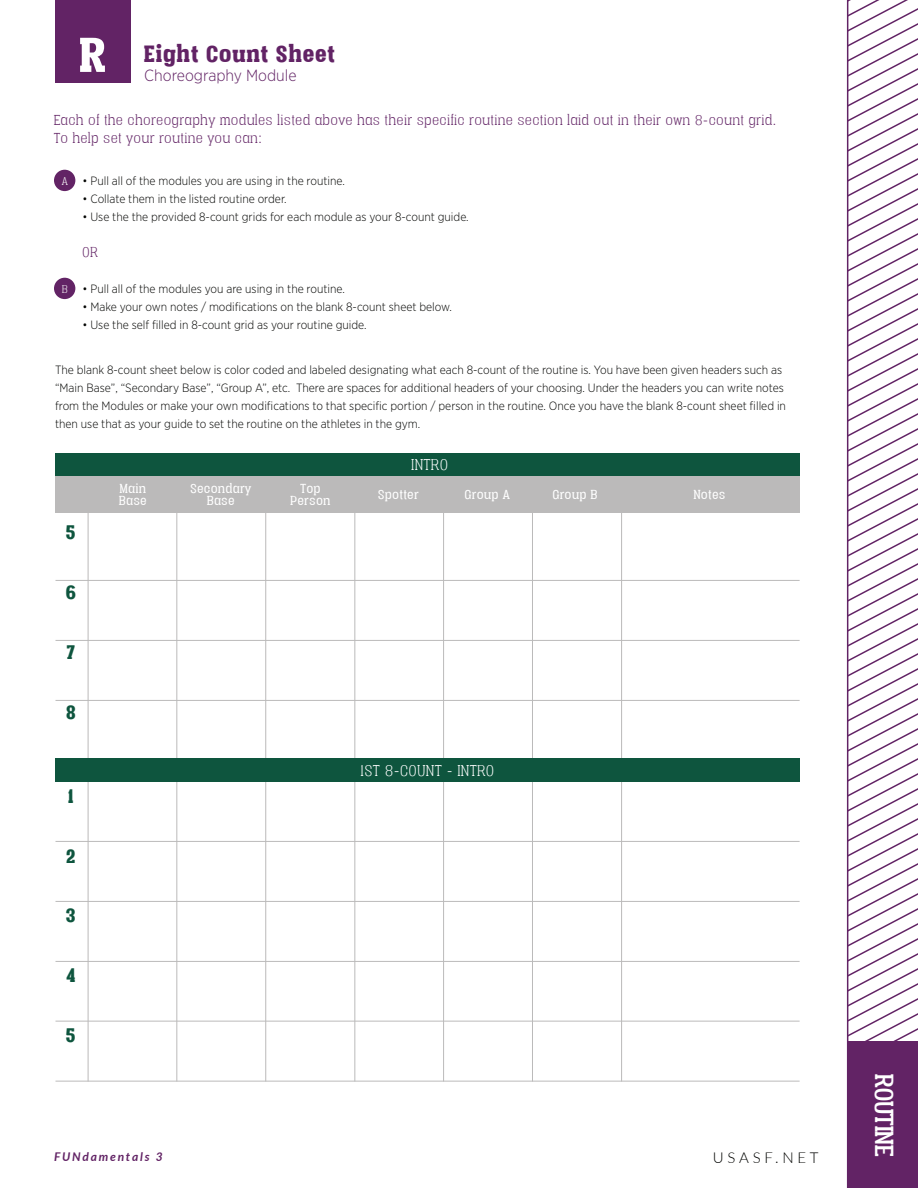
<style>
.page{position:relative;width:918px;height:1188px;background:#fff}
.page>*{position:absolute;margin:0;border:0;box-sizing:border-box;transform-origin:0 0}
.t1{font:900 56.7px "Vacer Serif Personal";color:#fff}
.t2{font:30px "Vacer Serif Personal";color:#fff}
.t3{font:900 27px "Vacer Serif Personal";letter-spacing:.05em;color:#622365}
.t4{font:900 22.5px "Vacer Serif Personal";color:#0e553e}
.t5{font:300 18px "Vacer Serif Personal";letter-spacing:.05em;color:#fff}
.t6{font:300 16.5px/18px "Vacer Serif Personal";letter-spacing:.05em;color:#622365}
.t7{font:300 16.2px "Gotham Narrow";color:#622365}
.t8{font:15px/12px "Vacer Serif Personal";letter-spacing:.05em;color:#fff;text-align:center}
.t9{font:300 15px "Lato";letter-spacing:.25em;color:#040503}
.t10{font:300 12.9px "Vacer Serif Personal";color:#fff}
.t11{font:300 12px/18px "Gotham Narrow";color:#040503}
.t12{font:italic 700 12px "Lato";letter-spacing:.15em;color:#622365}
.s1{font-family:"Vacer Serif Personal";font-size:12.9px;color:#fff}
</style>
<div class="page">
<svg style="left:846px;top:0;width:72px;height:1188px"></svg>
<div style="left:848px;top:1041px;width:70px;height:147px;background:#622365"></div>
<hr style="left:443px;top:498px;width:1px;height:584px;background:#bbbaba">
<hr style="left:88px;top:498px;width:1px;height:584px;background:#bbbaba">
<hr style="left:176px;top:498px;width:1px;height:584px;background:#bbbaba">
<hr style="left:265px;top:498px;width:1px;height:584px;background:#bbbaba">
<hr style="left:354px;top:498px;width:1px;height:584px;background:#bbbaba">
<hr style="left:532px;top:498px;width:1px;height:584px;background:#bbbaba">
<hr style="left:621px;top:498px;width:1px;height:584px;background:#bbbaba">
<div style="left:55px;top:0;width:76px;height:82px;background:#622365"></div>
<div style="left:54px;top:170px;width:21px;height:21px;background:#622365;border-radius:50%"></div>
<div style="left:54px;top:278px;width:21px;height:21px;background:#622365;border-radius:50%"></div>
<hr style="left:55px;top:580px;width:745px;height:1px;background:#bbbaba">
<div style="left:56px;top:453px;width:744px;height:23px;background:#0e553e"></div>
<hr style="left:55px;top:640px;width:745px;height:1px;background:#bbbaba">
<hr style="left:55px;top:700px;width:745px;height:1px;background:#bbbaba">
<hr style="left:55px;top:760px;width:745px;height:1px;background:#bbbaba">
<hr style="left:55px;top:841px;width:745px;height:1px;background:#bbbaba">
<hr style="left:55px;top:901px;width:745px;height:1px;background:#bbbaba">
<hr style="left:55px;top:961px;width:745px;height:1px;background:#bbbaba">
<hr style="left:55px;top:1021px;width:745px;height:1px;background:#bbbaba">
<hr style="left:55px;top:1081px;width:745px;height:1px;background:#bbbaba">
<div style="left:56px;top:759px;width:744px;height:23px;background:#0e553e"></div>
<div style="left:56px;top:477px;width:744px;height:36px;background:#bbbaba"></div>
<h1 class="t1" style="left:80px;top:22px;width:27px">R</h1>
<h3 class="t3" style="left:144px;top:39px;width:192px">Eight Count Sheet</h3>
<h3 class="t7" style="left:144px;top:66px;width:154px">Choreography Module</h3>
<h3 class="t6" style="left:54px;top:111px;width:723px">Each of the choreography modules listed above has their specific routine section laid out in their own 8-count grid.<br>To help set your routine you can:</h3>
<p class="t11" style="left:62px;top:171px;width:284px"><span class="s1">A</span> • Pull all of the modules you are using in the routine.</p>
<p class="t11" style="left:83px;top:189px;width:206px">• Collate them in the listed routine order.</p>
<p class="t11" style="left:83px;top:207px;width:388px">• Use the the provided 8-count grids for each module as your 8-count guide.</p>
<h3 class="t6" style="left:83px;top:243px;width:17px">OR</h3>
<p class="t11" style="left:83px;top:279px;width:264px">• Pull all of the modules you are using in the routine.</p>
<p class="t11" style="left:83px;top:297px;width:371px">• Make your own notes / modifications on the blank 8-count sheet below.</p>
<p class="t11" style="left:83px;top:315px;width:286px">• Use the self filled in 8-count grid as your routine guide.</p>
<p class="t10" style="left:62px;top:282px;width:7px">B</p>
<p class="t11" style="left:55px;top:361px;width:732px">The blank 8-count sheet below is color coded and labeled designating what each 8-count of the routine is. You have been given headers such as “Main Base”, “Secondary Base”, “Group A”, etc. There are spaces for additional headers of your choosing. Under the headers you can write notes from the Modules or make your own modifications to that specific portion / person in the routine. Once you have the blank 8-count sheet filled in then use that as your guide to set the routine on the athletes in the gym.</p>
<h3 class="t5" style="left:412px;top:455px;width:38px">INTRO</h3>
<h3 class="t4" style="left:66px;top:519px;width:11px">5</h3>
<h3 class="t4" style="left:66px;top:579px;width:12px">6</h3>
<h3 class="t4" style="left:66px;top:639px;width:10px">7</h3>
<h3 class="t4" style="left:66px;top:699px;width:11px">8</h3>
<h3 class="t4" style="left:68px;top:784px;width:6px">1</h3>
<h3 class="t4" style="left:66px;top:844px;width:11px">2</h3>
<h3 class="t4" style="left:66px;top:902px;width:11px">3</h3>
<h3 class="t4" style="left:66px;top:963px;width:11px">4</h3>
<h3 class="t4" style="left:66px;top:1023px;width:11px">5</h3>
<p class="t8" style="left:119px;top:482px;width:29px;text-align:left">Main<br>Base</p>
<p class="t8" style="left:190px;top:482px;width:62px">Secondary<br>Base</p>
<p class="t8" style="left:291px;top:482px;width:41px">Top<br>Person</p>
<p class="t8" style="left:378px;top:488px;width:42px">Spotter</p>
<p class="t8" style="left:465px;top:488px;width:46px">Group A</p>
<p class="t8" style="left:553px;top:488px;width:46px">Group B</p>
<p class="t8" style="left:694px;top:488px;width:33px">Notes</p>
<h3 class="t5" style="left:361px;top:761px;width:135px">1ST 8-COUNT - INTRO</h3>
<p class="t12" style="left:54px;top:1148px;width:110px">FUNdamentals 3</p>
<p class="t9" style="left:713px;top:1148px;width:107px">USASF.NET</p>
<h2 class="t2" style="left:901px;top:1074px;width:84px;rotate:90deg">ROUTINE</h2>
</div>
